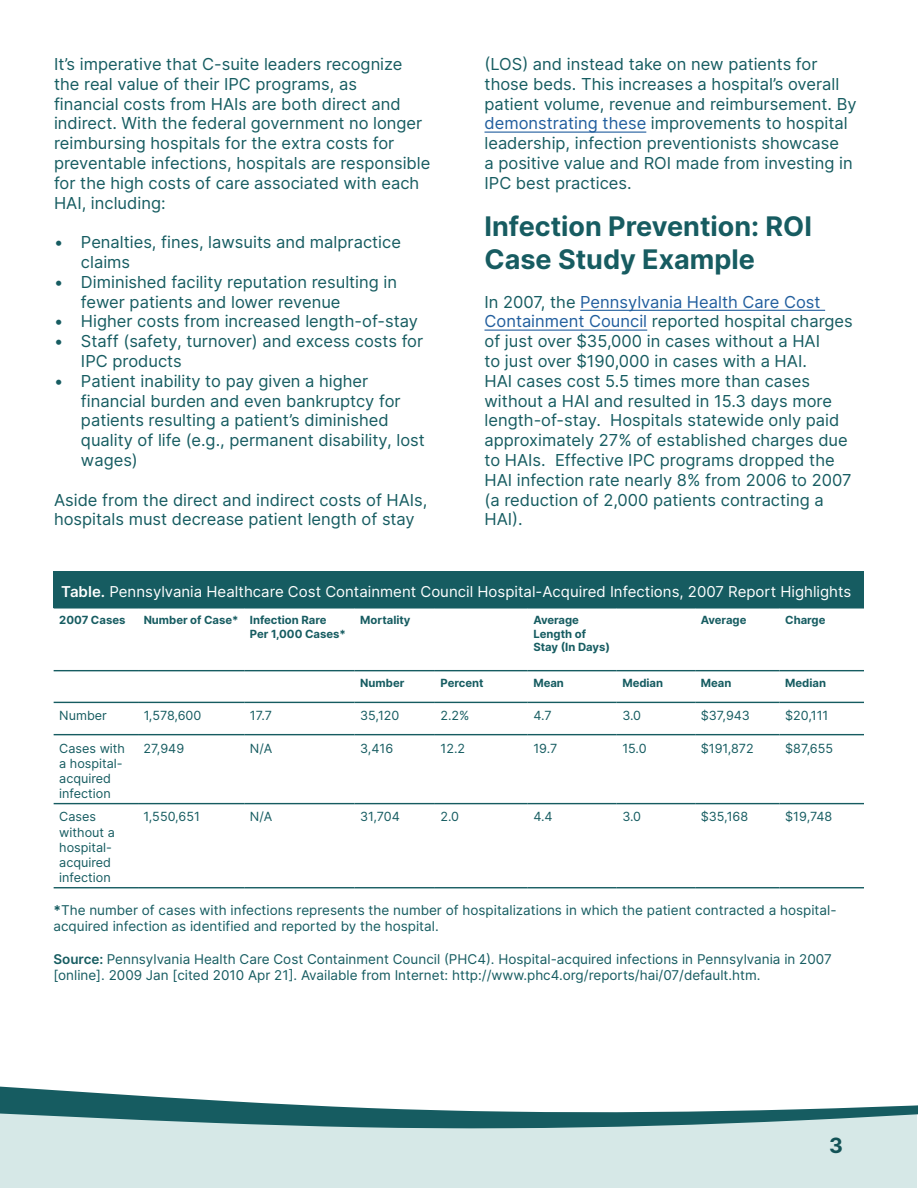
<style>
.page{position:relative;width:918px;height:1188px;background:#fff}
.page>*{position:absolute;margin:0;border:0;box-sizing:border-box;transform-origin:0 0}
.t1{font:700 27px/32.4px "Inter";color:#175c61}
.t2{font:700 21px "Inter";color:#175c61}
.t3{font:16.5px/19.8px "Inter";color:#165c61}
.t4{font:15px "Inter";color:#fff}
.t5{font:13.5px/16.2px "Inter";color:#165c61}
.t6{font:12.6px/15.1px "Inter";color:#165c61}
.t7{font:700 11.25px/13.5px "Inter";color:#165c61}
.s1{color:#215e9e}
.s2{font-weight:600}
.s3{font-weight:700}
</style>
<div class="page">
<div style="left:0;top:1130px;width:917px;height:58px;background:#d6e8e7"></div>
<hr style="left:0;top:1128px;width:917px;height:2px;background:#d6e8e7">
<svg style="left:0;top:1086px;width:918px;height:42px"></svg>
<hr style="left:580px;top:310px;width:245px;height:1px;background:#215e9e">
<hr style="left:485px;top:330px;width:162px;height:1px;background:#215e9e">
<hr style="left:54px;top:607px;width:84px;height:2px;background:#165c61">
<hr style="left:138px;top:607px;width:106px;height:2px;background:#165c61">
<hr style="left:244px;top:607px;width:111px;height:2px;background:#165c61">
<hr style="left:355px;top:607px;width:80px;height:2px;background:#165c61">
<hr style="left:435px;top:607px;width:93px;height:2px;background:#165c61">
<hr style="left:528px;top:607px;width:89px;height:2px;background:#165c61">
<hr style="left:617px;top:607px;width:78px;height:2px;background:#165c61">
<hr style="left:695px;top:607px;width:85px;height:2px;background:#165c61">
<hr style="left:780px;top:607px;width:84px;height:2px;background:#165c61">
<hr style="left:54px;top:670px;width:84px;height:1px;background:#165c61">
<hr style="left:138px;top:670px;width:106px;height:1px;background:#165c61">
<hr style="left:244px;top:670px;width:111px;height:1px;background:#165c61">
<hr style="left:355px;top:670px;width:80px;height:1px;background:#165c61">
<hr style="left:435px;top:670px;width:93px;height:1px;background:#165c61">
<hr style="left:528px;top:670px;width:89px;height:1px;background:#165c61">
<hr style="left:617px;top:670px;width:78px;height:1px;background:#165c61">
<hr style="left:695px;top:670px;width:85px;height:1px;background:#165c61">
<hr style="left:780px;top:670px;width:84px;height:1px;background:#165c61">
<hr style="left:54px;top:702px;width:84px;height:1px;background:#165c61">
<hr style="left:138px;top:702px;width:106px;height:1px;background:#165c61">
<hr style="left:244px;top:702px;width:111px;height:1px;background:#165c61">
<hr style="left:355px;top:702px;width:80px;height:1px;background:#165c61">
<hr style="left:435px;top:702px;width:93px;height:1px;background:#165c61">
<hr style="left:528px;top:702px;width:89px;height:1px;background:#165c61">
<hr style="left:617px;top:702px;width:78px;height:1px;background:#165c61">
<hr style="left:695px;top:702px;width:85px;height:1px;background:#165c61">
<hr style="left:780px;top:702px;width:84px;height:1px;background:#165c61">
<hr style="left:54px;top:734px;width:84px;height:1px;background:#165c61">
<hr style="left:138px;top:734px;width:106px;height:1px;background:#165c61">
<hr style="left:244px;top:734px;width:111px;height:1px;background:#165c61">
<hr style="left:355px;top:734px;width:80px;height:1px;background:#165c61">
<hr style="left:435px;top:734px;width:93px;height:1px;background:#165c61">
<hr style="left:528px;top:734px;width:89px;height:1px;background:#165c61">
<hr style="left:617px;top:734px;width:78px;height:1px;background:#165c61">
<hr style="left:695px;top:734px;width:85px;height:1px;background:#165c61">
<hr style="left:780px;top:734px;width:84px;height:1px;background:#165c61">
<hr style="left:54px;top:803px;width:84px;height:1px;background:#165c61">
<hr style="left:138px;top:803px;width:106px;height:1px;background:#165c61">
<hr style="left:244px;top:803px;width:111px;height:1px;background:#165c61">
<hr style="left:355px;top:803px;width:80px;height:1px;background:#165c61">
<hr style="left:435px;top:803px;width:93px;height:1px;background:#165c61">
<hr style="left:528px;top:803px;width:89px;height:1px;background:#165c61">
<hr style="left:617px;top:803px;width:78px;height:1px;background:#165c61">
<hr style="left:695px;top:803px;width:85px;height:1px;background:#165c61">
<hr style="left:780px;top:803px;width:84px;height:1px;background:#165c61">
<hr style="left:54px;top:887px;width:84px;height:1px;background:#165c61">
<hr style="left:138px;top:887px;width:106px;height:1px;background:#165c61">
<hr style="left:244px;top:887px;width:111px;height:1px;background:#165c61">
<hr style="left:355px;top:887px;width:80px;height:1px;background:#165c61">
<hr style="left:435px;top:887px;width:93px;height:1px;background:#165c61">
<hr style="left:528px;top:887px;width:89px;height:1px;background:#165c61">
<hr style="left:617px;top:887px;width:78px;height:1px;background:#165c61">
<hr style="left:695px;top:887px;width:85px;height:1px;background:#165c61">
<hr style="left:780px;top:887px;width:84px;height:1px;background:#165c61">
<div style="left:53px;top:572px;width:811px;height:36px;background:#165c61"></div>
<hr style="left:485px;top:132px;width:161px;height:1px;background:#215e9e">
<p class="t3" style="left:54px;top:54px;width:378px">It’s imperative that C-suite leaders recognize the real value of their IPC programs, as<br>financial costs from HAIs are both direct and indirect. With the federal government no longer reimbursing hospitals for the extra costs for preventable infections, hospitals are responsible for the high costs of care associated with each HAI, including:</p>
<p class="t3" style="left:81px;top:232px;width:321px;text-indent:-27px">• Penalties, fines, lawsuits and malpractice claims</p>
<p class="t3" style="left:81px;top:272px;width:318px;text-indent:-27px">• Diminished facility reputation resulting in fewer patients and lower revenue</p>
<p class="t3" style="left:54px;top:311px;width:365px">• Higher costs from increased length-of-stay</p>
<p class="t3" style="left:81px;top:331px;width:344px;text-indent:-27px">• Staff (safety, turnover) and excess costs for<br>IPC products</p>
<p class="t3" style="left:81px;top:371px;width:345px;text-indent:-27px">• Patient inability to pay given a higher financial burden and even bankruptcy for patients resulting a patient’s diminished quality of life (e.g., permanent disability, lost wages)</p>
<p class="t3" style="left:54px;top:489px;width:375px">Aside from the direct and indirect costs of HAIs, hospitals must decrease patient length of stay</p>
<p class="t3" style="left:485px;top:54px;width:374px">(LOS) and instead take on new patients for those beds. This increases a hospital’s overall patient volume, revenue and reimbursement. By <span class="s1">demonstrating these</span> improvements to hospital leadership, infection preventionists showcase<br>a positive value and ROI made from investing in IPC best practices.</p>
<h1 class="t1" style="left:485px;top:210px;width:329px">Infection Prevention: ROI<br>Case Study Example</h1>
<p class="t3" style="left:485px;top:291px;width:370px">In 2007, the <span class="s1">Pennsylvania Health Care Cost Containment Council</span> reported hospital charges of just over $35,000 in cases without a HAI<br>to just over $190,000 in cases with a HAI.<br>HAI cases cost 5.5 times more than cases without a HAI and resulted in 15.3 days more length-of-stay. Hospitals statewide only paid approximately 27% of established charges due to HAIs. Effective IPC programs dropped the HAI infection rate nearly 8% from 2006 to 2007 (a reduction of 2,000 patients contracting a HAI).</p>
<p class="t4" style="left:61px;top:581px;width:792px"><span class="s2">Table.</span> Pennsylvania Healthcare Cost Containment Council Hospital-Acquired Infections, 2007 Report Highlights</p>
<p class="t7" style="left:59px;top:613px;width:68px">2007 Cases</p>
<p class="t7" style="left:250px;top:613px;width:98px;text-indent:-106px">Number of Case* Infection Rare<br>Per 1,000 Cases*</p>
<p class="t7" style="left:360px;top:613px;width:52px">Mortality</p>
<p class="t7" style="left:533px;top:613px;width:78px">Average<br>Length of<br>Stay (In Days)</p>
<p class="t7" style="left:701px;top:613px;width:47px">Average</p>
<p class="t7" style="left:785px;top:613px;width:42px">Charge</p>
<p class="t7" style="left:360px;top:676px;width:46px">Number</p>
<p class="t7" style="left:441px;top:676px;width:45px">Percent</p>
<p class="t7" style="left:533px;top:676px;width:32px">Mean</p>
<p class="t7" style="left:622px;top:676px;width:42px">Median</p>
<p class="t7" style="left:701px;top:676px;width:32px">Mean</p>
<p class="t7" style="left:785px;top:676px;width:42px">Median</p>
<p class="t6" style="left:59px;top:708px;width:49px">Number</p>
<p class="t6" style="left:144px;top:708px;width:59px">1,578,600</p>
<p class="t6" style="left:250px;top:708px;width:24px">17.7</p>
<p class="t6" style="left:360px;top:708px;width:41px">35,120</p>
<p class="t6" style="left:441px;top:708px;width:31px">2.2%</p>
<p class="t6" style="left:533px;top:708px;width:20px">4.7</p>
<p class="t6" style="left:622px;top:708px;width:20px">3.0</p>
<p class="t6" style="left:701px;top:708px;width:51px">$37,943</p>
<p class="t6" style="left:785px;top:708px;width:45px">$20,111</p>
<p class="t6" style="left:59px;top:740px;width:67px">Cases with a hospital&shy;acquired infection</p>
<p class="t6" style="left:144px;top:740px;width:42px">27,949</p>
<p class="t6" style="left:250px;top:740px;width:24px">N/A</p>
<p class="t6" style="left:360px;top:740px;width:35px">3,416</p>
<p class="t6" style="left:441px;top:740px;width:26px">12.2</p>
<p class="t6" style="left:533px;top:740px;width:25px">19.7</p>
<p class="t6" style="left:622px;top:740px;width:26px">15.0</p>
<p class="t6" style="left:701px;top:740px;width:54px">$191,872</p>
<p class="t6" style="left:785px;top:740px;width:49px">$87,655</p>
<p class="t6" style="left:59px;top:809px;width:57px">Cases without a hospital&shy;acquired infection</p>
<p class="t6" style="left:144px;top:809px;width:58px">1,550,651</p>
<p class="t6" style="left:250px;top:809px;width:24px">N/A</p>
<p class="t6" style="left:360px;top:809px;width:41px">31,704</p>
<p class="t6" style="left:441px;top:809px;width:20px">2.0</p>
<p class="t6" style="left:533px;top:809px;width:21px">4.4</p>
<p class="t6" style="left:622px;top:809px;width:20px">3.0</p>
<p class="t6" style="left:701px;top:809px;width:49px">$35,168</p>
<p class="t6" style="left:785px;top:809px;width:49px">$19,748</p>
<p class="t5" style="left:53px;top:902px;width:785px"><span class="s3">*</span>The number of cases with infections represents the number of hospitalizations in which the patient contracted a hospital&shy;acquired infection as identified and reported by the hospital.</p>
<p class="t5" style="left:53px;top:950px;width:780px"><span class="s2">Source:</span> Pennsylvania Health Care Cost Containment Council (PHC4). Hospital-acquired infections in Pennsylvania in 2007 [online]. 2009 Jan [cited 2010 Apr 21]. Available from Internet: http://www.phc4.org/reports/hai/07/default.htm.</p>
<p class="t2" style="left:829px;top:1130px;width:15px">3</p>
</div>
